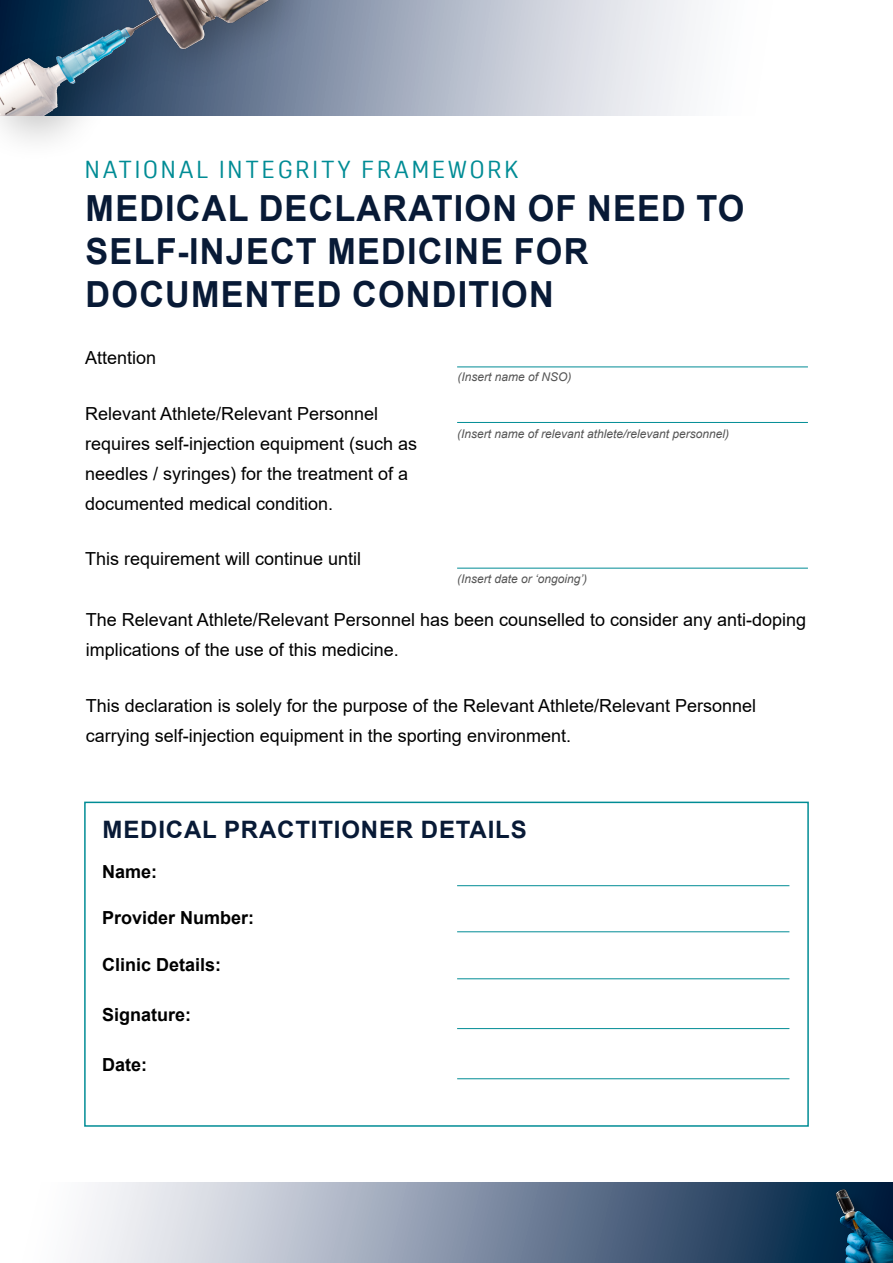
<style>
.page{position:relative;width:893px;height:1263px;background:#fff}
.page>*{position:absolute;margin:0;border:0;box-sizing:border-box;transform-origin:0 0}
.t1{font:700 36px/43.2px "Arial";letter-spacing:.035em;color:#081a36;scale:.95 1}
.t2{font:24px "Oscine";letter-spacing:.12em;color:#008c95}
.t3{font:700 24px "Arial";letter-spacing:.035em;color:#081a36}
.t4{font:18px/30px "Arial";color:#000}
.t5{font:700 18px "Arial";color:#000}
.t6{font:italic 12px "Arial";color:#545454}
</style>
<div class="page">
<svg style="left:79px;top:1183px;width:814px;height:80px;background:#909caf"></svg>
<svg style="left:318px;top:0;width:381px;height:115px;background:#c3c9d5"></svg>
<hr style="left:457px;top:422px;width:351px;height:1px;background:#008c95">
<hr style="left:457px;top:366px;width:351px;height:1px;background:#008c95">
<hr style="left:457px;top:568px;width:351px;height:1px;background:#008c95">
<div style="left:0;top:0;width:318px;height:164px;background:#000;opacity:.25"></div>
<img style="left:0;top:0;width:269px;height:115px">
<img style="left:768px;top:1184px;width:125px;height:79px">
<hr style="left:457px;top:885px;width:332px;height:1px;background:#008c95">
<hr style="left:457px;top:931px;width:332px;height:1px;background:#008c95">
<hr style="left:457px;top:978px;width:332px;height:1px;background:#008c95">
<hr style="left:457px;top:1028px;width:332px;height:1px;background:#008c95">
<hr style="left:457px;top:1078px;width:332px;height:1px;background:#008c95">
<div style="left:84px;top:802px;width:725px;height:325px;border:2px solid #008c95"></div>
<h2 class="t2" style="left:85px;top:156px;width:435px">NATIONAL INTEGRITY FRAMEWORK</h2>
<h1 class="t1" style="left:86px;top:187px;width:695px">MEDICAL DECLARATION OF NEED TO<br>SELF-INJECT MEDICINE FOR<br>DOCUMENTED CONDITION</h1>
<p class="t4" style="left:85px;top:343px;width:73px">Attention</p>
<p class="t4" style="left:85px;top:398px;width:334px">Relevant Athlete/Relevant Personnel requires self-injection equipment (such as needles / syringes) for the treatment of a documented medical condition.</p>
<p class="t4" style="left:85px;top:544px;width:278px">This requirement will continue until</p>
<p class="t6" style="left:457px;top:369px;width:116px">(Insert name of NSO)</p>
<p class="t6" style="left:457px;top:425px;width:274px">(Insert name of relevant athlete/relevant personnel)</p>
<p class="t6" style="left:457px;top:571px;width:132px">(Insert date or ‘ongoing’)</p>
<p class="t4" style="left:86px;top:605px;width:722px">The Relevant Athlete/Relevant Personnel has been counselled to consider any anti-doping implications of the use of this medicine.</p>
<p class="t4" style="left:86px;top:690px;width:672px">This declaration is solely for the purpose of the Relevant Athlete/Relevant Personnel carrying self-injection equipment in the sporting environment.</p>
<h2 class="t3" style="left:103px;top:813px;width:426px">MEDICAL PRACTITIONER DETAILS</h2>
<p class="t5" style="left:102px;top:859px;width:57px">Name:</p>
<p class="t5" style="left:102px;top:905px;width:154px">Provider Number:</p>
<p class="t5" style="left:102px;top:952px;width:121px">Clinic Details:</p>
<p class="t5" style="left:102px;top:1002px;width:91px">Signature:</p>
<p class="t5" style="left:102px;top:1052px;width:46px">Date:</p>
</div>
